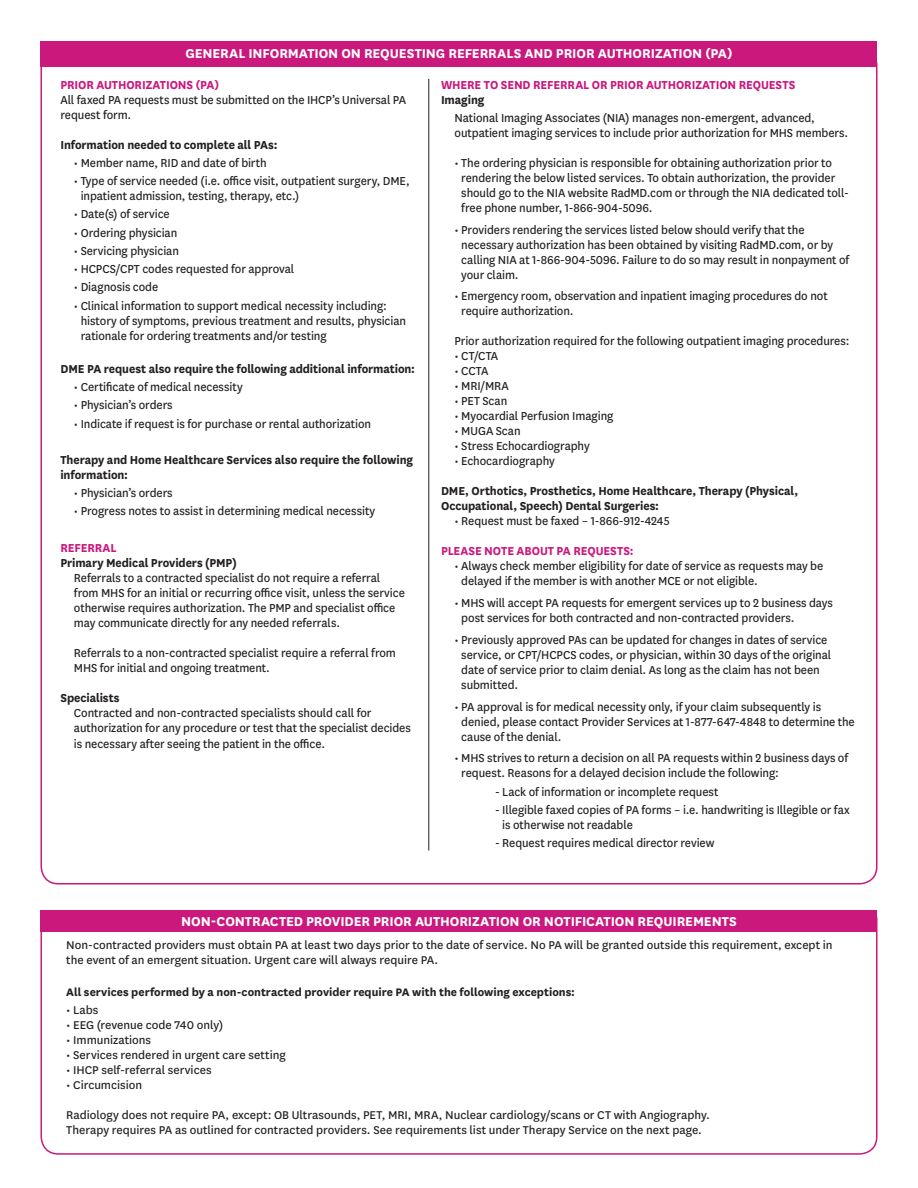
<style>
.page{position:relative;width:918px;height:1188px;background:#fff}
.page>*{position:absolute;margin:0;border:0;box-sizing:border-box;transform-origin:0 0}
.t1{font:700 15px "Centene Sans";letter-spacing:-.005em;color:#fff}
.t2{font:13.5px/15px "Centene Sans";letter-spacing:-.005em;color:#231f20;scale:.96 1}
.t3{font:700 13.5px/15px "Centene Sans";letter-spacing:-.005em;color:#231f20;scale:.96 1}
.t4{font:700 13.5px "Centene Sans";letter-spacing:-.01em;color:#ca187d;scale:.96 1}
.t5{font:13.2px/15px "Centene Sans";color:#231f20}
.t6{font:700 12.75px "Centene Sans";color:#231f20}
</style>
<div class="page">
<svg style="left:40px;top:932px;width:838px;height:223px"></svg>
<div style="left:40px;top:910px;width:838px;height:22px;background:#ca187d"></div>
<div style="left:40px;top:41px;width:838px;height:25px;background:#ca187d"></div>
<hr style="left:428px;top:79px;width:1px;height:772px;background:#231f20">
<p class="t1" style="left:185px;top:43px;width:549px">GENERAL INFORMATION ON REQUESTING REFERRALS AND PRIOR AUTHORIZATION (PA)</p>
<p class="t4" style="left:60px;top:75px;width:167px">PRIOR AUTHORIZATIONS (PA)</p>
<p class="t2" style="left:60px;top:91px;width:362px">All faxed PA requests must be submitted on the IHCP’s Universal PA request form.</p>
<p class="t3" style="left:60px;top:136px;width:228px">Information needed to complete all PAs:</p>
<p class="t2" style="left:74px;top:155px;width:202px">• Member name, RID and date of birth</p>
<p class="t2" style="left:81px;top:173px;width:344px;text-indent:-7px">• Type of service needed (i.e. office visit, outpatient surgery, DME, inpatient admission, testing, therapy, etc.)</p>
<p class="t2" style="left:74px;top:206px;width:101px">• Date(s) of service</p>
<p class="t2" style="left:74px;top:224px;width:109px">• Ordering physician</p>
<p class="t2" style="left:74px;top:243px;width:111px">• Servicing physician</p>
<p class="t2" style="left:74px;top:261px;width:231px">• HCPCS/CPT codes requested for approval</p>
<p class="t2" style="left:74px;top:279px;width:89px">• Diagnosis code</p>
<p class="t2" style="left:81px;top:297px;width:340px;text-indent:-7px">• Clinical information to support medical necessity including: history of symptoms, previous treatment and results, physician rationale for ordering treatments and/or testing</p>
<p class="t3" style="left:60px;top:360px;width:371px">DME PA request also require the following additional information:</p>
<p class="t2" style="left:74px;top:379px;width:177px">• Certificate of medical necessity</p>
<p class="t2" style="left:74px;top:397px;width:104px">• Physician’s orders</p>
<p class="t2" style="left:74px;top:415px;width:311px">• Indicate if request is for purchase or rental authorization</p>
<p class="t3" style="left:60px;top:451px;width:369px">Therapy and Home Healthcare Services also require the following information:</p>
<p class="t2" style="left:74px;top:485px;width:104px">• Physician’s orders</p>
<p class="t2" style="left:74px;top:503px;width:315px">• Progress notes to assist in determining medical necessity</p>
<p class="t4" style="left:60px;top:538px;width:60px">REFERRAL</p>
<p class="t3" style="left:60px;top:554px;width:185px">Primary Medical Providers (PMP)</p>
<p class="t2" style="left:74px;top:570px;width:346px">Referrals to a contracted specialist do not require a referral from MHS for an initial or recurring office visit, unless the service otherwise requires authorization. The PMP and specialist office may communicate directly for any needed referrals.</p>
<p class="t2" style="left:74px;top:645px;width:337px">Referrals to a non-contracted specialist require a referral from<br>MHS for initial and ongoing treatment.</p>
<p class="t3" style="left:60px;top:689px;width:63px">Specialists</p>
<p class="t2" style="left:74px;top:705px;width:353px">Contracted and non-contracted specialists should call for authorization for any procedure or test that the specialist decides</p>
<p class="t2" style="left:74px;top:736px;width:263px">is necessary after seeing the patient in the office.</p>
<p class="t4" style="left:441px;top:75px;width:371px">WHERE TO SEND REFERRAL OR PRIOR AUTHORIZATION REQUESTS</p>
<p class="t3" style="left:441px;top:91px;width:47px">Imaging</p>
<p class="t2" style="left:455px;top:110px;width:412px">National Imaging Associates (NIA) manages non-emergent, advanced, outpatient imaging services to include prior authorization for MHS members.</p>
<p class="t2" style="left:461px;top:155px;width:405px;text-indent:-7px">• The ordering physician is responsible for obtaining authorization prior to rendering the below listed services. To obtain authorization, the provider should go to the NIA website RadMD.com or through the NIA dedicated toll&shy;free phone number, 1-866-904-5096.</p>
<p class="t2" style="left:461px;top:221px;width:406px;text-indent:-7px">• Providers rendering the services listed below should verify that the necessary authorization has been obtained by visiting RadMD.com, or by calling NIA at 1-866-904-5096. Failure to do so may result in nonpayment of your claim.</p>
<p class="t2" style="left:461px;top:288px;width:383px;text-indent:-7px">• Emergency room, observation and inpatient imaging procedures do not require authorization.</p>
<p class="t2" style="left:455px;top:333px;width:413px">Prior authorization required for the following outpatient imaging procedures:</p>
<p class="t2" style="left:455px;top:348px;width:47px">• CT/CTA</p>
<p class="t2" style="left:455px;top:363px;width:37px">• CCTA</p>
<p class="t2" style="left:455px;top:378px;width:58px">• MRI/MRA</p>
<p class="t2" style="left:455px;top:393px;width:56px">• PET Scan</p>
<p class="t2" style="left:455px;top:408px;width:167px">• Myocardial Perfusion Imaging</p>
<p class="t2" style="left:455px;top:423px;width:70px">• MUGA Scan</p>
<p class="t2" style="left:455px;top:438px;width:142px">• Stress Echocardiography</p>
<p class="t2" style="left:455px;top:453px;width:106px">• Echocardiography</p>
<p class="t3" style="left:441px;top:483px;width:373px">DME, Orthotics, Prosthetics, Home Healthcare, Therapy (Physical,<br>Occupational, Speech) Dental Surgeries:</p>
<p class="t2" style="left:455px;top:513px;width:226px">• Request must be faxed – 1-866-912-4245</p>
<p class="t4" style="left:441px;top:542px;width:202px">PLEASE NOTE ABOUT PA REQUESTS:</p>
<p class="t2" style="left:461px;top:558px;width:379px;text-indent:-7px">• Always check member eligibility for date of service as requests may be delayed if the member is with another MCE or not eligible.</p>
<p class="t2" style="left:461px;top:595px;width:389px;text-indent:-7px">• MHS will accept PA requests for emergent services up to 2 business days post services for both contracted and non-contracted providers.</p>
<p class="t2" style="left:461px;top:632px;width:387px;text-indent:-7px">• Previously approved PAs can be updated for changes in dates of service service, or CPT/HCPCS codes, or physician, within 30 days of the original date of service prior to claim denial. As long as the claim has not been submitted.</p>
<p class="t2" style="left:461px;top:698px;width:411px;text-indent:-7px">• PA approval is for medical necessity only, if your claim subsequently is denied, please contact Provider Services at 1-877-647-4848 to determine the cause of the denial.</p>
<p class="t2" style="left:461px;top:750px;width:404px;text-indent:-7px">• MHS strives to return a decision on all PA requests within 2 business days of request. Reasons for a delayed decision include the following:</p>
<p class="t2" style="left:495px;top:783px;width:234px">- Lack of information or incomplete request</p>
<p class="t2" style="left:502px;top:802px;width:363px;text-indent:-7px">- Illegible faxed copies of PA forms – i.e. handwriting is Illegible or fax is otherwise not readable</p>
<p class="t2" style="left:495px;top:835px;width:230px">- Request requires medical director review</p>
<p class="t1" style="left:181px;top:910px;width:557px">NON-CONTRACTED PROVIDER PRIOR AUTHORIZATION OR NOTIFICATION REQUIREMENTS</p>
<p class="t5" style="left:66px;top:937px;width:768px">Non-contracted providers must obtain PA at least two days prior to the date of service. No PA will be granted outside this requirement, except in the event of an emergent situation. Urgent care will always require PA.</p>
<p class="t6" style="left:66px;top:983px;width:510px">All services performed by a non-contracted provider require PA with the following exceptions:</p>
<p class="t5" style="left:66px;top:1002px;width:34px">• Labs</p>
<p class="t5" style="left:66px;top:1017px;width:159px">• EEG (revenue code 740 only)</p>
<p class="t5" style="left:66px;top:1032px;width:86px">• Immunizations</p>
<p class="t5" style="left:66px;top:1047px;width:221px">• Services rendered in urgent care setting</p>
<p class="t5" style="left:66px;top:1062px;width:147px">• IHCP self-referral services</p>
<p class="t5" style="left:66px;top:1077px;width:77px">• Circumcision</p>
<p class="t5" style="left:66px;top:1107px;width:645px">Radiology does not require PA, except: OB Ultrasounds, PET, MRI, MRA, Nuclear cardiology/scans or CT with Angiography.<br>Therapy requires PA as outlined for contracted providers. See requirements list under Therapy Service on the next page.</p>
</div>
